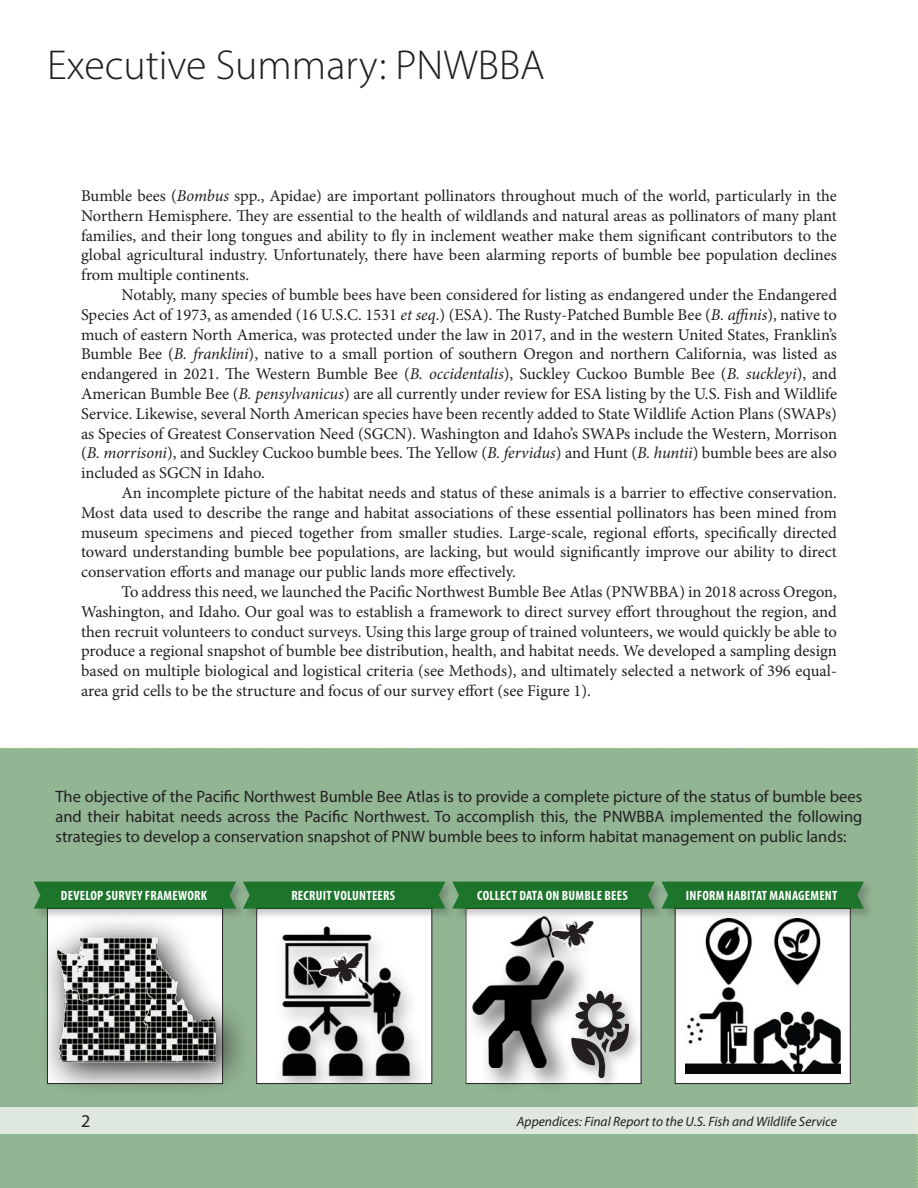
<style>
.page{position:relative;width:918px;height:1188px;background:#fff}
.page>*{position:absolute;margin:0;border:0;box-sizing:border-box;transform-origin:0 0}
.t1{font:300 42px "Myriad Pro";color:#231f20}
.t2{font:18px "Myriad Pro";color:#231f20}
.t3{font:16.5px/19.8px "Minion Pro";color:#231f20;text-align:justify}
.t4{font:16.5px/19.8px "Myriad Pro";color:#231f20;text-align:justify}
.t5{font:700 condensed 13.5px "Myriad Pro";letter-spacing:.02em;color:#fff}
.t6{font:italic 13.5px "Myriad Pro";color:#231f20}
.s1{font-style:italic}
</style>
<div class="page">
<svg style="left:0;top:748px;width:918px;height:440px;background:#9ab39b"></svg>
<h1 class="t1" style="left:47px;top:39px;width:499px">Executive Summary: PNWBBA</h1>
<p class="t3" style="left:81px;top:186px;width:758px">Bumble bees (<span class="s1">Bombus</span> spp., Apidae) are important pollinators throughout much of the world, particularly in the Northern Hemisphere. They are essential to the health of wildlands and natural areas as pollinators of many plant families, and their long tongues and ability to fly in inclement weather make them significant contributors to the global agricultural industry. Unfortunately, there have been alarming reports of bumble bee population declines from multiple continents.</p>
<p class="t3" style="left:81px;top:285px;width:758px;text-indent:41px">Notably, many species of bumble bees have been considered for listing as endangered under the Endangered Species Act of 1973, as amended (16 U.S.C. 1531 <span class="s1">et seq</span>.) (ESA). The Rusty-Patched Bumble Bee (<span class="s1">B. affinis</span>), native to much of eastern North America, was protected under the law in 2017, and in the western United States, Franklin’s Bumble Bee (<span class="s1">B. franklini</span>), native to a small portion of southern Oregon and northern California, was listed as endangered in 2021. The Western Bumble Bee (<span class="s1">B. occidentalis</span>), Suckley Cuckoo Bumble Bee (<span class="s1">B. suckleyi</span>), and American Bumble Bee (<span class="s1">B. pensylvanicus</span>) are all currently under review for ESA listing by the U.S. Fish and Wildlife Service. Likewise, several North American species have been recently added to State Wildlife Action Plans (SWAPs) as Species of Greatest Conservation Need (SGCN). Washington and Idaho’s SWAPs include the Western, Morrison (<span class="s1">B. morrisoni</span>), and Suckley Cuckoo bumble bees. The Yellow (<span class="s1">B. fervidus</span>) and Hunt (<span class="s1">B. huntii</span>) bumble bees are also included as SGCN in Idaho.</p>
<p class="t3" style="left:81px;top:483px;width:758px;text-indent:41px">An incomplete picture of the habitat needs and status of these animals is a barrier to effective conservation.<br>Most data used to describe the range and habitat associations of these essential pollinators has been mined from museum specimens and pieced together from smaller studies. Large-scale, regional efforts, specifically directed toward understanding bumble bee populations, are lacking, but would significantly improve our ability to direct conservation efforts and manage our public lands more effectively.</p>
<p class="t3" style="left:81px;top:582px;width:758px;text-indent:41px">To address this need, we launched the Pacific Northwest Bumble Bee Atlas (PNWBBA) in 2018 across Oregon, Washington, and Idaho. Our goal was to establish a framework to direct survey effort throughout the region, and then recruit volunteers to conduct surveys. Using this large group of trained volunteers, we would quickly be able to produce a regional snapshot of bumble bee distribution, health, and habitat needs. We developed a sampling design based on multiple biological and logistical criteria (see Methods), and ultimately selected a network of 396 equal&shy;area grid cells to be the structure and focus of our survey effort (see Figure 1).</p>
<p class="t4" style="left:56px;top:786px;width:808px">The objective of the Pacific Northwest Bumble Bee Atlas is to provide a complete picture of the status of bumble bees and their habitat needs across the Pacific Northwest. To accomplish this, the PNWBBA implemented the following strategies to develop a conservation snapshot of PNW bumble bees to inform habitat management on public lands:</p>
<p class="t5" style="left:61px;top:887px;width:148px">DEVELOP SURVEY FRAMEWORK</p>
<p class="t5" style="left:291px;top:887px;width:105px">RECRUIT VOLUNTEERS</p>
<p class="t5" style="left:477px;top:887px;width:152px">COLLECT DATA ON BUMBLE BEES</p>
<p class="t5" style="left:686px;top:887px;width:153px">INFORM HABITAT MANAGEMENT</p>
<p class="t2" style="left:81px;top:1110px;width:11px">2</p>
<p class="t6" style="left:517px;top:1113px;width:322px">Appendices: Final Report to the U.S. Fish and Wildlife Service</p>
</div>
